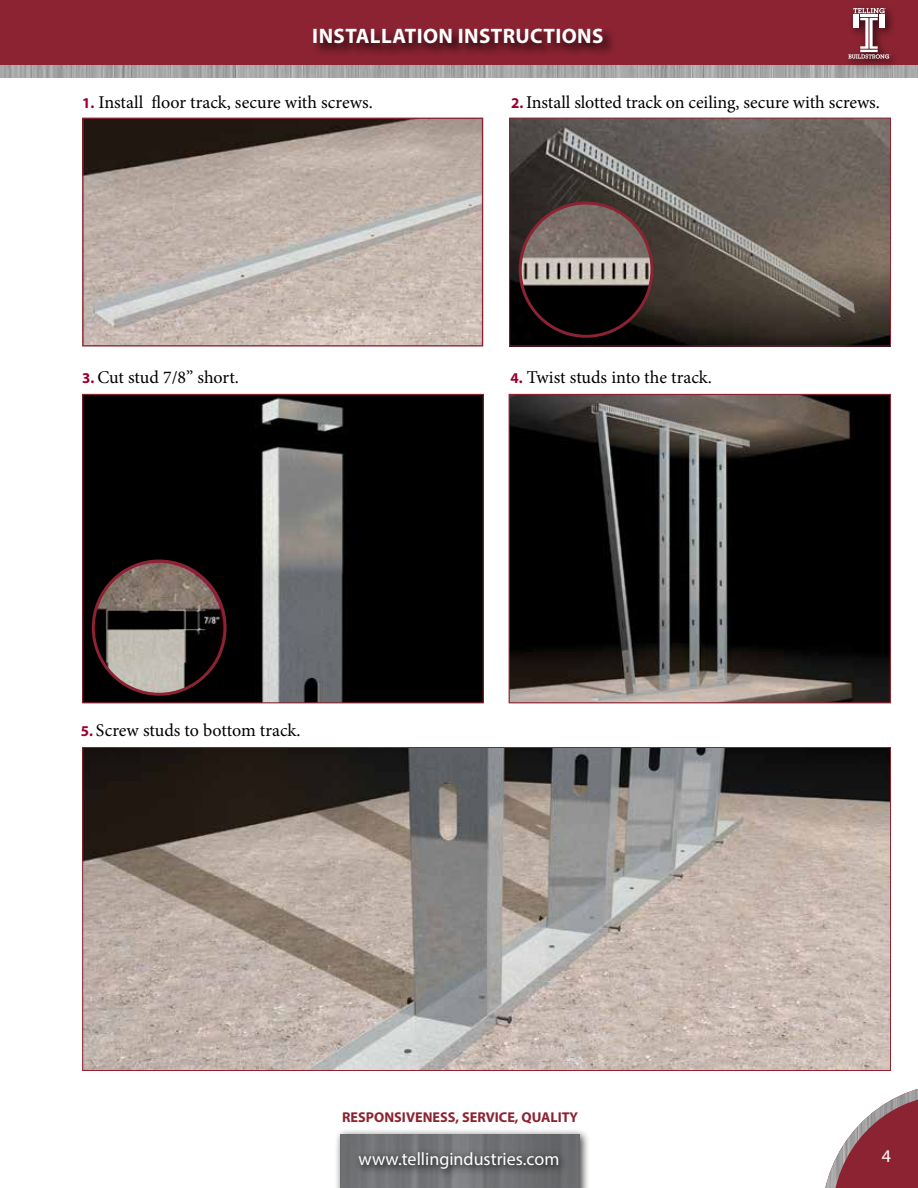
<style>
.page{position:relative;width:918px;height:1188px;background:#fff}
.page>*{position:absolute;margin:0;border:0;box-sizing:border-box;transform-origin:0 0}
.t1{font:700 21px "Myriad Pro";letter-spacing:.02em;color:#fff}
.t2{font:18px "Minion Pro";letter-spacing:-.005em;color:#000}
.t3{font:18px "Myriad Pro";color:#fff}
.t4{font:700 14.25px "Myriad Pro";color:#8b2332}
.s1{font-family:"Myriad Pro";font-weight:700;font-size:15px;color:#98002e}
</style>
<div class="page">
<svg style="left:825px;top:1089px;width:93px;height:99px"></svg>
<img style="left:0;top:65px;width:918px;height:12px">
<div style="left:0;top:0;width:918px;height:65px;background:#8b2332"></div>
<div style="left:334px;top:1128px;width:256px;height:60px;background:#000;opacity:.75"></div>
<img style="left:340px;top:1134px;width:240px;height:54px">
<svg style="left:354px;top:1147px;width:214px;height:32px;background:#646567"></svg>
<div style="left:844px;top:3px;width:56px;height:67px;background:#000;opacity:.75"></div>
<svg style="left:848px;top:8px;width:43px;height:51px"></svg>
<div style="left:312px;top:26px;width:305px;height:31px;background:#000;opacity:.75"></div>
<img style="left:84px;top:120px;width:397px;height:225px">
<div style="left:82px;top:118px;width:401px;height:229px;border:1px solid #8b2332"></div>
<img style="left:511px;top:120px;width:378px;height:225px">
<div style="left:509px;top:118px;width:382px;height:229px;border:1px solid #8b2332"></div>
<img style="left:84px;top:396px;width:398px;height:305px">
<div style="left:82px;top:394px;width:402px;height:309px;border:1px solid #8b2332"></div>
<img style="left:511px;top:396px;width:378px;height:305px">
<div style="left:509px;top:394px;width:382px;height:309px;border:1px solid #8b2332"></div>
<img style="left:84px;top:749px;width:805px;height:320px">
<img style="left:520px;top:203px;width:132px;height:133px">
<div style="left:519px;top:202px;width:134px;height:136px;border:3px solid #8b2332;border-radius:50%"></div>
<img style="left:93px;top:561px;width:132px;height:133px">
<div style="left:92px;top:560px;width:135px;height:136px;border:3px solid #8b2332;border-radius:50%"></div>
<p class="t1" style="left:312px;top:22px;width:293px">INSTALLATION INSTRUCTIONS</p>
<p class="t2" style="left:82px;top:91px;width:292px"><span class="s1">1.</span> Install floor track, secure with screws.</p>
<p class="t2" style="left:511px;top:91px;width:370px"><span class="s1">2.</span> Install slotted track on ceiling, secure with screws.</p>
<p class="t2" style="left:82px;top:365px;width:158px"><span class="s1">3.</span> Cut stud 7/8” short.</p>
<p class="t2" style="left:510px;top:365px;width:203px"><span class="s1">4.</span> Twist studs into the track.</p>
<p class="t2" style="left:81px;top:718px;width:221px"><span class="s1">5.</span> Screw studs to bottom track.</p>
<p class="t4" style="left:342px;top:1108px;width:238px">RESPONSIVENESS, SERVICE, QUALITY</p>
<p class="t3" style="left:359px;top:1148px;width:202px">www.tellingindustries.com</p>
<p class="t3" style="left:882px;top:1145px;width:11px">4</p>
</div>
